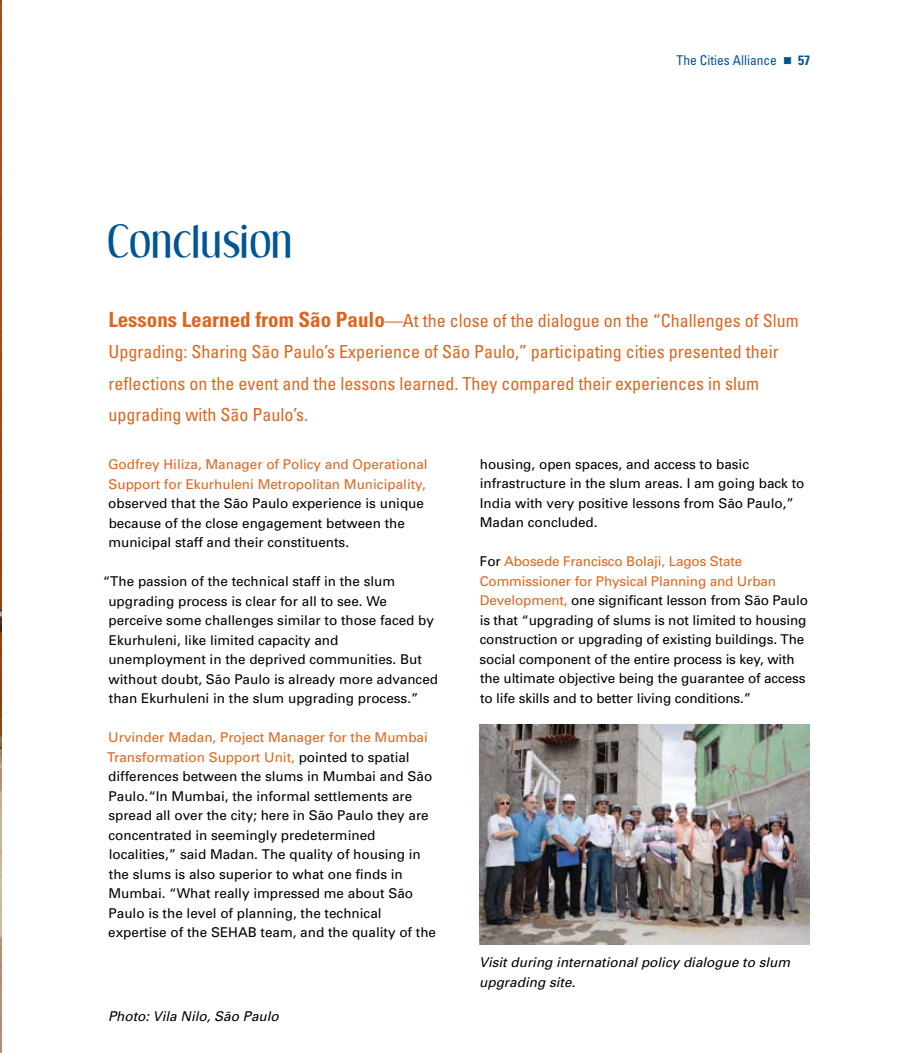
<style>
.page{position:relative;width:918px;height:1053px;background:#fff}
.page>*{position:absolute;margin:0;border:0;box-sizing:border-box;transform-origin:0 0}
.t1{font:45px "Dream Orphans";color:#005595}
.t2{font:condensed 18px/31.5px "Univers";color:#dc661e}
.t3{font:13.5px/19.5px "Univers";color:#000}
.t4{font:13.5px/19.5px "Univers";color:#dc661e}
.t5{font:italic 13.5px/19.5px "Univers";color:#000}
.t6{font:condensed 13.5px "Univers";color:#005595}
.s1{font-weight:700}
.s2{font-weight:700;font-size:21px}
.s3{color:#dc661e}
</style>
<div class="page">
<img style="left:0;top:0;width:1px;height:1053px">
<img style="left:479px;top:724px;width:331px;height:221px">
<h1 class="t1" style="left:108px;top:219px;width:186px">Conclusion</h1>
<p class="t6" style="left:677px;top:52px;width:135px">The Cities Alliance ■ <span class="s1">57</span></p>
<p class="t2" style="left:108px;top:304px;width:692px"><span class="s2">Lessons Learned from São Paulo</span>—At the close of the dialogue on the “Challenges of Slum Upgrading: Sharing São Paulo’s Experience of São Paulo,” participating cities presented their reflections on the event and the lessons learned. They compared their experiences in slum upgrading with São Paulo’s.</p>
<p class="t4" style="left:108px;top:455px;width:321px">Godfrey Hiliza, Manager of Policy and Operational<br>Support for Ekurhuleni Metropolitan Municipality,</p>
<p class="t3" style="left:108px;top:494px;width:317px">observed that the São Paulo experience is unique because of the close engagement between the municipal staff and their constituents.</p>
<p class="t3" style="left:108px;top:572px;width:331px;text-indent:-6px">“The passion of the technical staff in the slum upgrading process is clear for all to see. We perceive some challenges similar to those faced by Ekurhuleni, like limited capacity and unemployment in the deprived communities. But without doubt, São Paulo is already more advanced than Ekurhuleni in the slum upgrading process.”</p>
<p class="t3" style="left:107px;top:728px;width:330px"><span class="s3">Urvinder Madan, Project Manager for the Mumbai Transformation Support Unit,</span> pointed to spatial differences between the slums in Mumbai and São Paulo.“In Mumbai, the informal settlements are spread all over the city; here in São Paulo they are concentrated in seemingly predetermined localities,” said Madan. The quality of housing in the slums is also superior to what one finds in Mumbai. “What really impressed me about São Paulo is the level of planning, the technical expertise of the SEHAB team, and the quality of the</p>
<p class="t5" style="left:108px;top:1007px;width:172px">Photo: Vila Nilo, São Paulo</p>
<p class="t3" style="left:480px;top:455px;width:326px">housing, open spaces, and access to basic infrastructure in the slum areas. I am going back to India with very positive lessons from São Paulo,” Madan concluded.</p>
<p class="t3" style="left:480px;top:552px;width:330px">For <span class="s3">Abosede Francisco Bolaji, Lagos State Commissioner for Physical Planning and Urban Development,</span> one significant lesson from São Paulo is that “upgrading of slums is not limited to housing construction or upgrading of existing buildings. The social component of the entire process is key, with the ultimate objective being the guarantee of access to life skills and to better living conditions.”</p>
<p class="t5" style="left:479px;top:953px;width:313px">Visit during international policy dialogue to slum upgrading site.</p>
</div>
